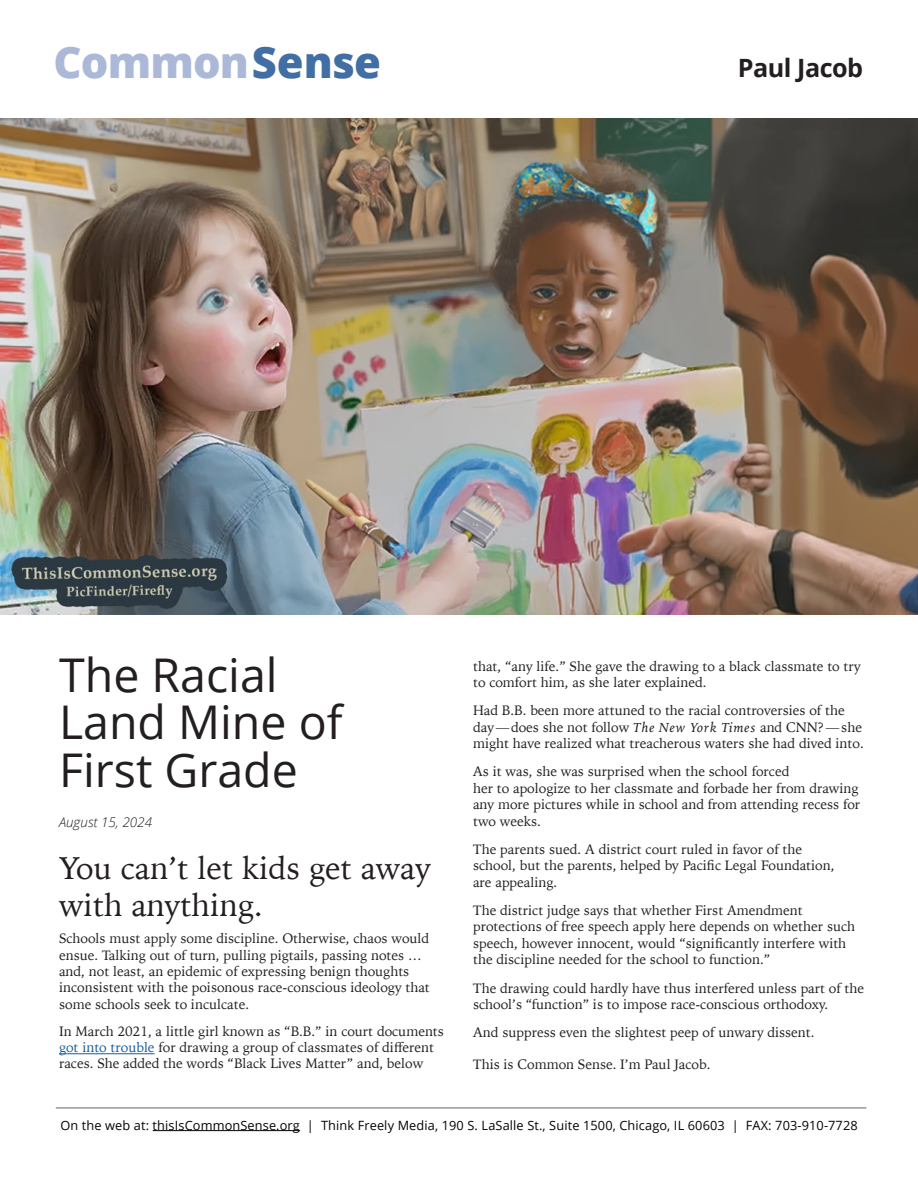
<style>
.page{position:relative;width:918px;height:1188px;background:#fff}
.page>*{position:absolute;margin:0;border:0;box-sizing:border-box;transform-origin:0 0}
.t1{font:46.5px/47.4px "Open Sans";color:#231f20}
.t2{font:800 43.5px "Open Sans";letter-spacing:-.02em;color:#abb8d8}
.t3{font:31.5px/37.8px "Iowan Old Style";color:#231f20}
.t4{font:700 25.2px "Open Sans";letter-spacing:-.02em;color:#231f20}
.t5{font:13.65px/16.4px "Iowan Old Style";color:#231f20}
.t6{font:italic 300 13.5px "Open Sans";color:#231f20}
.t7{font:12.75px "Open Sans";letter-spacing:.01em;color:#040503}
.s1{color:#416ea4}
.s2{color:#175d9e}
.s3{font-style:italic}
</style>
<div class="page">
<hr style="left:153px;top:1130px;width:147px;height:1px;background:#040503">
<hr style="left:56px;top:1108px;width:810px;height:1px;background:#636366">
<img style="left:0;top:118px;width:918px;height:496px">
<hr style="left:59px;top:1053px;width:96px;height:1px;background:#175d9e">
<h2 class="t2" style="left:54px;top:29px;width:329px">Common<span class="s1">Sense</span></h2>
<h3 class="t4" style="left:738px;top:51px;width:127px">Paul Jacob</h3>
<h1 class="t1" style="left:59px;top:650px;width:285px">The Racial<br>Land Mine of<br>First Grade</h1>
<p class="t6" style="left:59px;top:813px;width:95px">August 15, 2024</p>
<h3 class="t3" style="left:59px;top:847px;width:373px">You can’t let kids get away with anything.</h3>
<p class="t5" style="left:59px;top:930px;width:372px">Schools must apply some discipline. Otherwise, chaos would ensue. Talking out of turn, pulling pigtails, passing notes … and, not least, an epidemic of expressing benign thoughts inconsistent with the poisonous race-conscious ideology that some schools seek to inculcate.</p>
<p class="t5" style="left:59px;top:1022px;width:386px">In March 2021, a little girl known as “B.B.” in court documents <span class="s2">got into trouble</span> for drawing a group of classmates of different races. She added the words “Black Lives Matter” and, below</p>
<p class="t5" style="left:473px;top:657px;width:389px">that, “any life.” She gave the drawing to a black classmate to try to comfort him, as she later explained.</p>
<p class="t5" style="left:473px;top:702px;width:392px">Had B.B. been more attuned to the racial controversies of the day—does she not follow <span class="s3">The New York Times</span> and CNN?—she might have realized what treacherous waters she had dived into.</p>
<p class="t5" style="left:473px;top:763px;width:389px">As it was, she was surprised when the school forced<br>her to apologize to her classmate and forbade her from drawing any more pictures while in school and from attending recess for two weeks.</p>
<p class="t5" style="left:473px;top:840px;width:363px">The parents sued. A district court ruled in favor of the school, but the parents, helped by Pacific Legal Foundation, are appealing.</p>
<p class="t5" style="left:473px;top:902px;width:384px">The district judge says that whether First Amendment protections of free speech apply here depends on whether such speech, however innocent, would “significantly interfere with the discipline needed for the school to function.”</p>
<p class="t5" style="left:473px;top:979px;width:393px">The drawing could hardly have thus interfered unless part of the school’s “function” is to impose race-conscious orthodoxy.</p>
<p class="t5" style="left:473px;top:1024px;width:343px">And suppress even the slightest peep of unwary dissent.</p>
<p class="t5" style="left:473px;top:1055px;width:239px">This is Common Sense. I’m Paul Jacob.</p>
<p class="t7" style="left:60px;top:1116px;width:799px">On the web at: thisIsCommonSense.org | Think Freely Media, 190 S. LaSalle St., Suite 1500, Chicago, IL 60603 | FAX: 703-910-7728</p>
</div>
